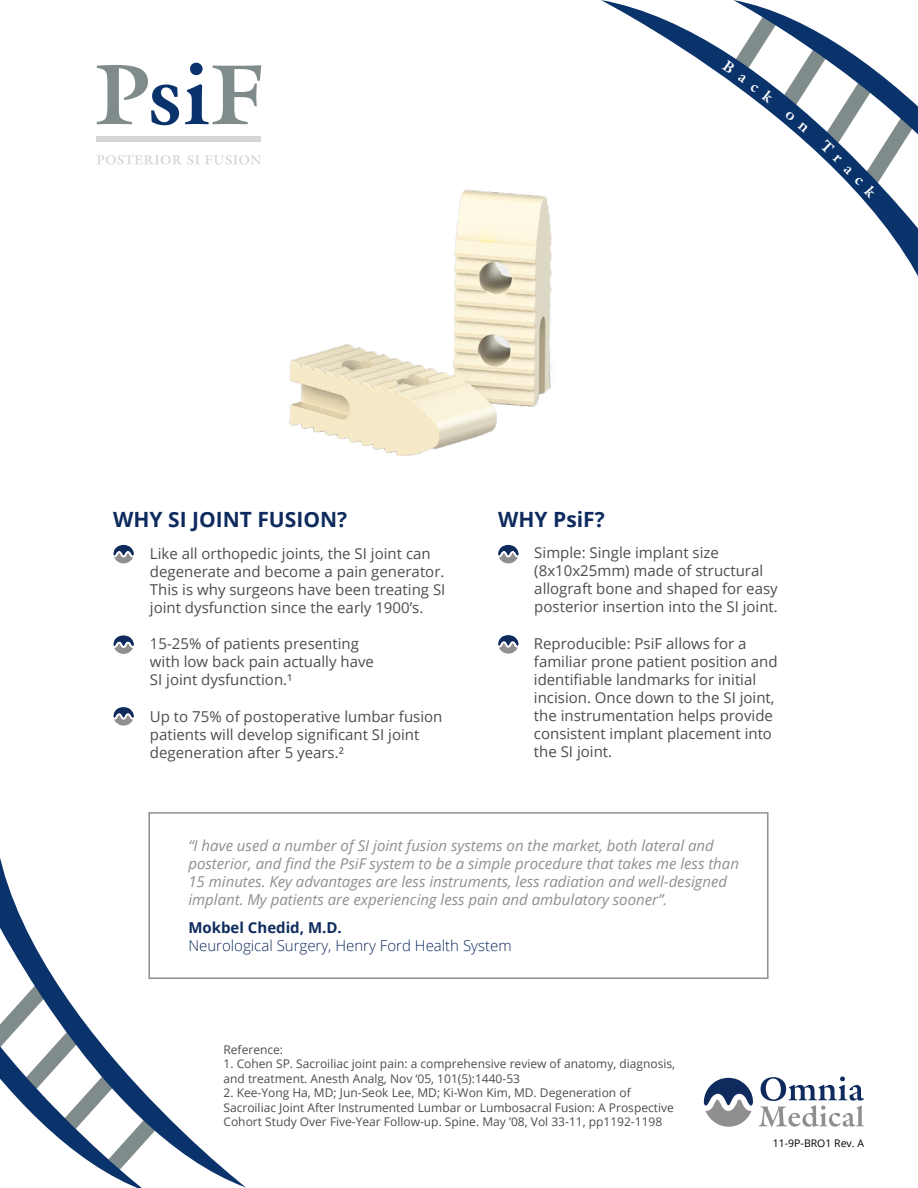
<style>
.page{position:relative;width:918px;height:1188px;background:#fff}
.page>*{position:absolute;margin:0;border:0;box-sizing:border-box;transform-origin:0 0}
.t1{font:700 21px "Open Sans";color:#0f2b5e}
.t2{font:15px/18px "Open Sans";color:#4d4d4f}
.t3{font:italic 15px/18px "Open Sans";color:#8f8f8f}
.t4{font:300 15px "Open Sans";color:#0f2b5e}
.t5{font:700 15px "Open Sans";color:#0f2b5e}
.t6{font:12px/14.4px "Open Sans";color:#4d4d4f}
.t7{font:10.5px "Open Sans";color:#000}
</style>
<div class="page">
<svg style="left:113px;top:545px;width:21px;height:18px"></svg>
<svg style="left:113px;top:635px;width:21px;height:19px"></svg>
<svg style="left:113px;top:707px;width:21px;height:19px"></svg>
<svg style="left:498px;top:545px;width:20px;height:18px"></svg>
<svg style="left:498px;top:635px;width:20px;height:19px"></svg>
<svg style="left:146px;top:1095px;width:100px;height:93px"></svg>
<svg style="left:0;top:858px;width:146px;height:330px"></svg>
<svg style="left:759px;top:1076px;width:105px;height:51px"></svg>
<svg style="left:704px;top:1078px;width:49px;height:49px"></svg>
<svg style="left:601px;top:0;width:121px;height:76px"></svg>
<svg style="left:733px;top:0;width:185px;height:276px"></svg>
<img style="left:289px;top:189px;width:459px;height:267px">
<svg style="left:97px;top:65px;width:82px;height:60px"></svg>
<svg style="left:185px;top:63px;width:76px;height:61px"></svg>
<div style="left:97px;top:136px;width:164px;height:5px;background:#d4d6d6"></div>
<svg style="left:97px;top:155px;width:164px;height:10px"></svg>
<div style="left:148px;top:812px;width:621px;height:167px;border:2px solid #8f8f8f"></div>
<svg style="left:722px;top:12px;width:194px;height:187px"></svg>
<h1 class="t1" style="left:113px;top:504px;width:235px">WHY SI JOINT FUSION?</h1>
<h1 class="t1" style="left:498px;top:504px;width:108px">WHY PsiF?</h1>
<p class="t2" style="left:150px;top:544px;width:297px">Like all orthopedic joints, the SI joint can degenerate and become a pain generator.<br>This is why surgeons have been treating SI joint dysfunction since the early 1900’s.</p>
<p class="t2" style="left:534px;top:543px;width:245px">Simple: Single implant size (8x10x25mm) made of structural allograft bone and shaped for easy posterior insertion into the SI joint.</p>
<p class="t2" style="left:150px;top:634px;width:226px">15-25% of patients presenting with low back pain actually have<br>SI joint dysfunction.¹</p>
<p class="t2" style="left:534px;top:634px;width:245px">Reproducible: PsiF allows for a familiar prone patient position and identifiable landmarks for initial incision. Once down to the SI joint, the instrumentation helps provide consistent implant placement into the SI joint.</p>
<p class="t2" style="left:150px;top:707px;width:294px">Up to 75% of postoperative lumbar fusion patients will develop significant SI joint degeneration after 5 years.²</p>
<p class="t3" style="left:188px;top:836px;width:552px">“I have used a number of SI joint fusion systems on the market, both lateral and posterior, and find the PsiF system to be a simple procedure that takes me less than 15 minutes. Key advantages are less instruments, less radiation and well-designed implant. My patients are experiencing less pain and ambulatory sooner”.</p>
<p class="t5" style="left:188px;top:917px;width:155px">Mokbel Chedid, M.D.</p>
<p class="t4" style="left:188px;top:936px;width:325px">Neurological Surgery, Henry Ford Health System</p>
<p class="t6" style="left:224px;top:1042px;width:61px">Reference:</p>
<p class="t6" style="left:224px;top:1057px;width:453px">1. Cohen SP. Sacroiliac joint pain: a comprehensive review of anatomy, diagnosis, and treatment. Anesth Analg, Nov ‘05, 101(5):1440-53</p>
<p class="t6" style="left:224px;top:1085px;width:452px">2. Kee-Yong Ha, MD; Jun-Seok Lee, MD; Ki-Won Kim, MD. Degeneration of<br>Sacroiliac Joint After Instrumented Lumbar or Lumbosacral Fusion: A Prospective<br>Cohort Study Over Five-Year Follow-up. Spine. May ’08, Vol 33-11, pp1192-1198</p>
<p class="t7" style="left:773px;top:1136px;width:93px">11-9P-BRO1 Rev. A</p>
</div>
